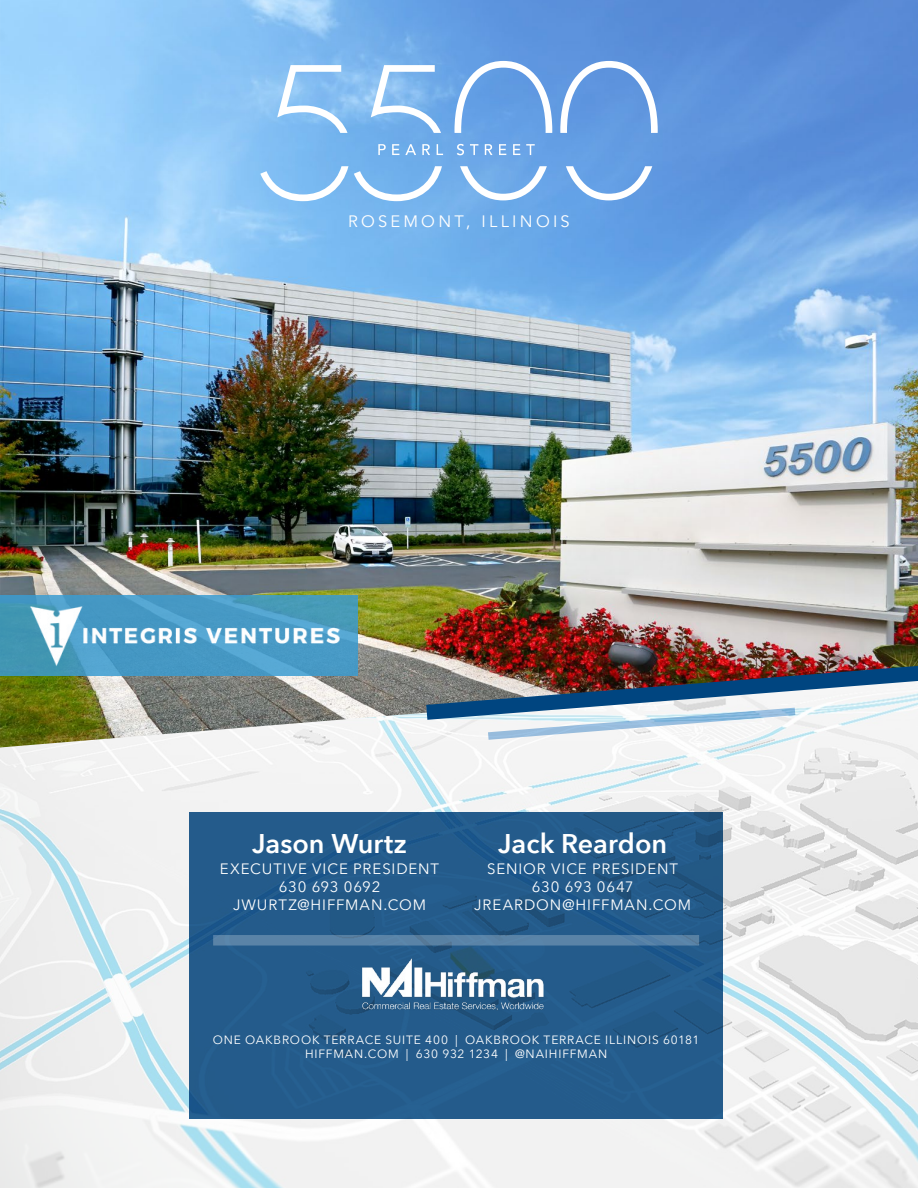
<style>
.page{position:relative;width:918px;height:1188px;background:#fff}
.page>*{position:absolute;margin:0;border:0;box-sizing:border-box;transform-origin:0 0}
.t1{font:600 27px "Avenir Next";color:#fff}
.t2{font:16.5px "Avenir";letter-spacing:.2em;color:#fff}
.t3{font:15px/18px "Avenir Next";letter-spacing:.06em;color:#fff;text-align:center}
.t4{font:12px/13.5px "Avenir Next";letter-spacing:.07em;color:#fff;text-align:center}
</style>
<div class="page">
<img style="left:0;top:747px;width:918px;height:441px">
<img style="left:0;top:0;width:918px;height:747px">
<svg style="left:378px;top:144px;width:8px;height:11px"></svg>
<svg style="left:392px;top:144px;width:7px;height:11px"></svg>
<svg style="left:405px;top:144px;width:11px;height:11px"></svg>
<svg style="left:422px;top:144px;width:8px;height:11px"></svg>
<svg style="left:437px;top:144px;width:6px;height:11px"></svg>
<svg style="left:457px;top:144px;width:7px;height:11px"></svg>
<svg style="left:470px;top:144px;width:8px;height:11px"></svg>
<svg style="left:485px;top:144px;width:8px;height:11px"></svg>
<svg style="left:499px;top:144px;width:7px;height:11px"></svg>
<svg style="left:513px;top:144px;width:7px;height:11px"></svg>
<svg style="left:526px;top:144px;width:9px;height:11px"></svg>
<svg style="left:454px;top:61px;width:98px;height:72px"></svg>
<svg style="left:460px;top:166px;width:87px;height:34px"></svg>
<svg style="left:566px;top:166px;width:86px;height:34px"></svg>
<svg style="left:560px;top:61px;width:98px;height:72px"></svg>
<svg style="left:260px;top:166px;width:88px;height:35px"></svg>
<svg style="left:277px;top:65px;width:71px;height:68px"></svg>
<svg style="left:371px;top:65px;width:70px;height:68px"></svg>
<svg style="left:354px;top:166px;width:88px;height:35px"></svg>
<img style="left:418px;top:657px;width:500px;height:84px">
<div style="left:190px;top:813px;width:533px;height:306px;background:#245b8b"></div>
<svg style="left:0;top:595px;width:357px;height:81px;background:#4599bd"></svg>
<img style="left:21px;top:599px;width:327px;height:73px">
<div style="left:213px;top:935px;width:486px;height:11px;background:#5a83a7"></div>
<img style="left:363px;top:959px;width:181px;height:54px">
<p class="t2" style="left:348px;top:211px;width:223px">ROSEMONT, ILLINOIS</p>
<h1 class="t1" style="left:252px;top:820px;width:156px">Jason Wurtz</h1>
<p class="t3" style="left:220px;top:859px;width:221px">EXECUTIVE VICE PRESIDENT<br>630 693 0692<br>JWURTZ@HIFFMAN.COM</p>
<h1 class="t1" style="left:498px;top:820px;width:170px">Jack Reardon</h1>
<p class="t3" style="left:474px;top:859px;width:218px">SENIOR VICE PRESIDENT<br>630 693 0647<br>JREARDON@HIFFMAN.COM</p>
<p class="t4" style="left:213px;top:1033px;width:488px">ONE OAKBROOK TERRACE SUITE 400 | OAKBROOK TERRACE ILLINOIS 60181<br>HIFFMAN.COM | 630 932 1234 | @NAIHIFFMAN</p>
</div>
